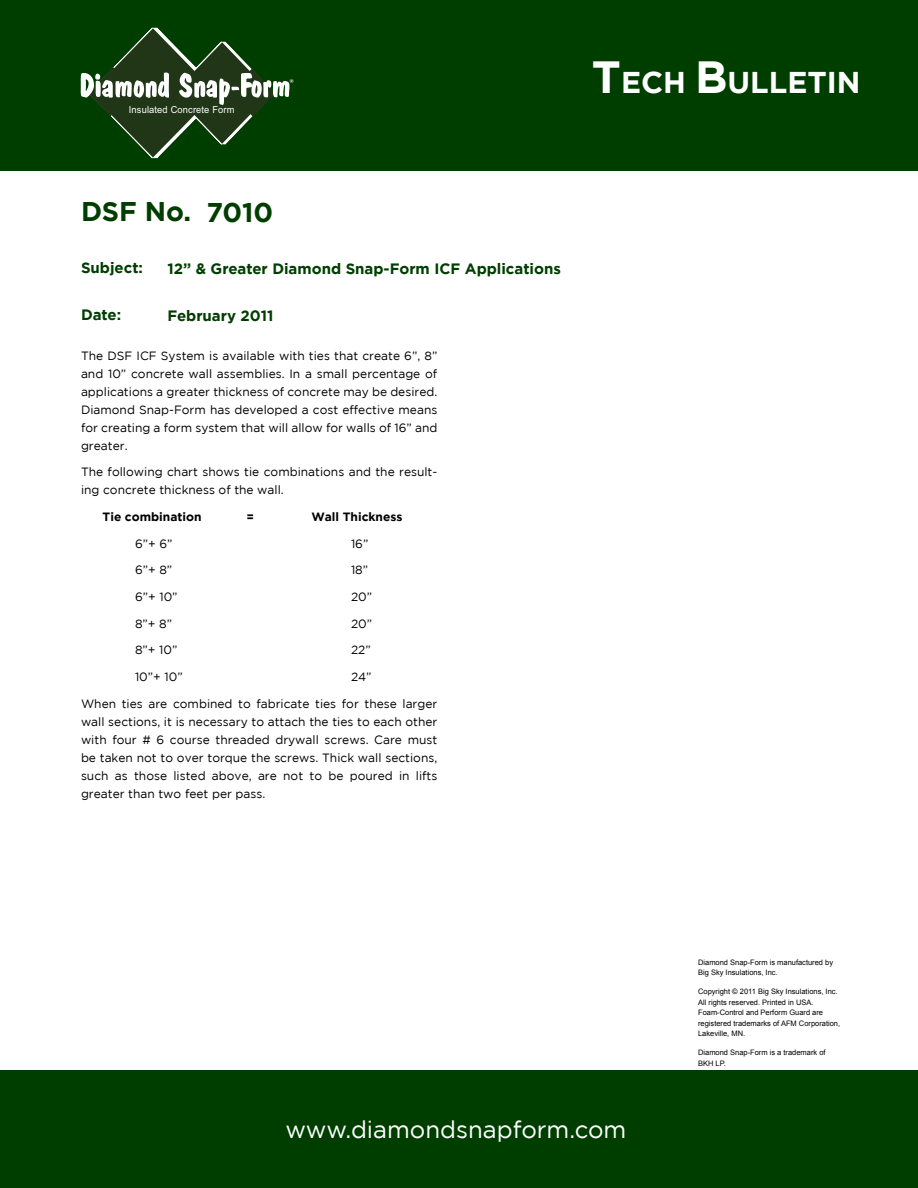
<style>
.page{position:relative;width:918px;height:1188px;background:#fff}
.page>*{position:absolute;margin:0;border:0;box-sizing:border-box;transform-origin:0 0}
.t1{font:700 30px "Gotham";color:#fff}
.t2{font:700 27px "Gotham";letter-spacing:-.005em;color:#003e00}
.t3{font:24px "Gotham";color:#fff}
.t4{font:700 15px "Gotham";color:#003e00}
.t5{font:12px/18px "Gotham";color:#000;text-align:justify}
.t6{font:700 12px "Gotham";color:#000}
.t7{font:9.75px "Arial";letter-spacing:.015em;color:#fff;scale:.96 1}
.t8{font:7.5px/10.5px "Arial";color:#000}
.t9{font:700 5.55px "Gotham";color:#fff;scale:.96 1}
.s1{font-size:45px}
</style>
<div class="page">
<div style="left:0;top:1070px;width:918px;height:118px;background:#003e00"></div>
<div style="left:0;top:0;width:918px;height:170px;background:#003e00"></div>
<svg style="left:81px;top:28px;width:208px;height:130px"></svg>
<p class="t7" style="left:129px;top:103px;width:112px">Insulated Concrete Form</p>
<p class="t9" style="left:290px;top:78px;width:6px">®</p>
<h1 class="t1" style="left:592px;top:65px;width:270px"><span class="s1">T</span>ECH <span class="s1">B</span>ulletin</h1>
<h2 class="t2" style="left:81px;top:196px;width:112px">DSF No.</h2>
<h2 class="t2" style="left:206px;top:197px;width:68px">7010</h2>
<p class="t4" style="left:81px;top:259px;width:64px">Subject:</p>
<p class="t4" style="left:81px;top:306px;width:42px">Date:</p>
<p class="t4" style="left:167px;top:260px;width:395px">12” &amp; Greater Diamond Snap-Form I CF Applications</p>
<p class="t4" style="left:167px;top:307px;width:108px">February 2011</p>
<p class="t5" style="left:81px;top:346px;width:358px">The DSF ICF System is available with ties that create 6”, 8” and 10” concrete wall assemblies. In a small percentage of applications a greater thickness of concrete may be desired.<br>Diamond Snap-Form has developed a cost effective means for creating a form system that will allow for walls of 16” and greater.</p>
<p class="t5" style="left:81px;top:463px;width:358px">The following chart shows tie combinations and the result&shy;ing concrete thickness of the wall.</p>
<p class="t6" style="left:103px;top:510px;width:100px">Tie combination</p>
<p class="t6" style="left:247px;top:510px;width:9px">=</p>
<p class="t6" style="left:311px;top:510px;width:93px">Wall Thickness</p>
<p class="t5" style="left:135px;top:534px;width:39px">6”+ 6”</p>
<p class="t5" style="left:351px;top:534px;width:19px">16”</p>
<p class="t5" style="left:135px;top:561px;width:39px">6”+ 8”</p>
<p class="t5" style="left:351px;top:561px;width:19px">18”</p>
<p class="t5" style="left:135px;top:588px;width:44px">6”+ 10”</p>
<p class="t5" style="left:351px;top:588px;width:23px">20”</p>
<p class="t5" style="left:135px;top:614px;width:39px">8”+ 8”</p>
<p class="t5" style="left:351px;top:614px;width:23px">20”</p>
<p class="t5" style="left:135px;top:641px;width:44px">8”+ 10”</p>
<p class="t5" style="left:351px;top:641px;width:21px">22”</p>
<p class="t5" style="left:135px;top:667px;width:49px">10”+ 10”</p>
<p class="t5" style="left:351px;top:667px;width:22px">24”</p>
<p class="t5" style="left:81px;top:694px;width:358px">When ties are combined to fabricate ties for these larger wall sections, it is necessary to attach the ties to each other with four # 6 course threaded drywall screws. Care must be taken not to over torque the screws. Thick wall sections, such as those listed above, are not to be poured in lifts greater than two feet per pass.</p>
<p class="t8" style="left:698px;top:957px;width:137px">Diamond Snap-Form is manufactured by<br>Big Sky Insulations, Inc.</p>
<p class="t8" style="left:698px;top:987px;width:144px">Copyright © 2011 Big Sky Insulations, Inc.<br>All rights reserved. Printed in USA.<br>Foam-Control and Perform Guard are registered trademarks of AFM Corporation, Lakeville, MN.</p>
<p class="t8" style="left:698px;top:1048px;width:129px">Diamond Snap-Form is a trademark of<br>BKH LP.</p>
<h3 class="t3" style="left:286px;top:1116px;width:342px">www.diamondsnapform.com</h3>
</div>
